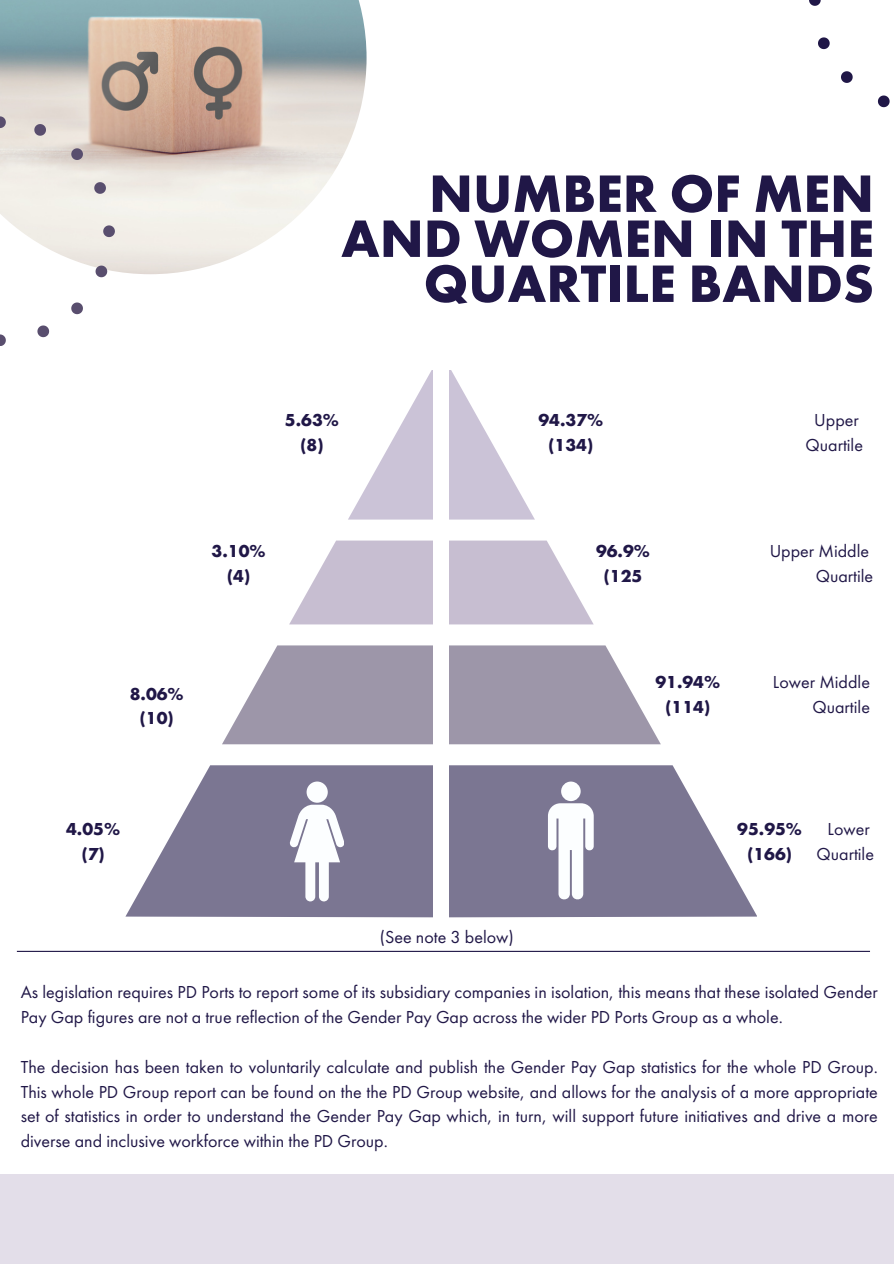
<style>
.page{position:relative;width:894px;height:1264px;background:#fff}
.page>*{position:absolute;margin:0;border:0;box-sizing:border-box;transform-origin:0 0}
.t1{font:700 54.6px/45px "Futura PT";color:#201747;text-align:right}
.t2{font:18px/24.8px "Futura PT";color:#201747}
.t3{font:700 18px/24.8px "Futura PT";color:#201747;text-align:center}
</style>
<div class="page">
<img style="left:0;top:0;width:366px;height:274px">
<svg style="left:809px;top:0;width:81px;height:108px"></svg>
<svg style="left:0;top:116px;width:115px;height:230px"></svg>
<div style="left:0;top:1174px;width:893px;height:89px;background:#e3dee9"></div>
<svg style="left:348px;top:371px;width:85px;height:148px"></svg>
<svg style="left:289px;top:540px;width:144px;height:84px"></svg>
<svg style="left:222px;top:645px;width:211px;height:99px;background:#aaa4b4"></svg>
<svg style="left:125px;top:765px;width:308px;height:152px;fill:#7b7692"></svg>
<svg style="left:449px;top:371px;width:85px;height:148px"></svg>
<svg style="left:449px;top:540px;width:144px;height:84px"></svg>
<svg style="left:449px;top:645px;width:211px;height:99px;background:#a9a3b4"></svg>
<svg style="left:449px;top:765px;width:307px;height:152px;background:#8f8aa2"></svg>
<div style="left:306px;top:781px;width:22px;height:21px;background:#fcfeff;border-radius:50%"></div>
<svg style="left:290px;top:804px;width:54px;height:97px"></svg>
<div style="left:561px;top:781px;width:19px;height:20px;background:#fcfeff;border-radius:50%"></div>
<svg style="left:547px;top:803px;width:46px;height:98px"></svg>
<hr style="left:17px;top:950px;width:852px;height:1px;background:#201747">
<h1 class="t1" style="left:341px;top:171px;width:534px">NUMBER OF MEN<br>AND WOMEN IN THE<br>QUARTILE BANDS</h1>
<p class="t3" style="left:285px;top:407px;width:55px">5.63% (8)</p>
<p class="t3" style="left:211px;top:538px;width:55px">3.10% (4)</p>
<p class="t3" style="left:130px;top:681px;width:55px">8.06% (10)</p>
<p class="t3" style="left:66px;top:816px;width:55px">4.05% (7)</p>
<h2 class="t3" style="left:538px;top:407px;width:66px">94.37% (134)</h2>
<p class="t3" style="left:596px;top:538px;width:55px">96.9% (125</p>
<p class="t3" style="left:655px;top:670px;width:66px">91.94% (114)</p>
<p class="t2" style="left:814px;top:407px;width:46px">Upper</p>
<h2 class="t2" style="left:805px;top:432px;width:59px">Quartile</h2>
<h2 class="t2" style="left:769px;top:538px;width:101px">Upper Middle</h2>
<h2 class="t2" style="left:815px;top:563px;width:59px">Quartile</h2>
<h2 class="t2" style="left:772px;top:670px;width:98px">Lower Middle</h2>
<p class="t2" style="left:812px;top:694px;width:59px">Quartile</p>
<p class="t2" style="left:379px;top:924px;width:136px">(See note 3 below)</p>
<h2 class="t3" style="left:737px;top:816px;width:66px">95.95% (166)</h2>
<h2 class="t2" style="left:827px;top:816px;width:44px">Lower</h2>
<p class="t2" style="left:816px;top:841px;width:59px">Quartile</p>
<p class="t2" style="left:21px;top:979px;width:858px">As legislation requires PD Ports to report some of its subsidiary companies in isolation, this means that these isolated Gender<br>Pay Gap figures are not a true reflection of the Gender Pay Gap across the wider PD Ports Group as a whole.</p>
<p class="t2" style="left:21px;top:1054px;width:858px;text-align:justify">The decision has been taken to voluntarily calculate and publish the Gender Pay Gap statistics for the whole PD Group.<br>This whole PD Group report can be found on the the PD Group website, and allows for the analysis of a more appropriate set of statistics in order to understand the Gender Pay Gap which, in turn, will support future initiatives and drive a more diverse and inclusive workforce within the PD Group.</p>
</div>
